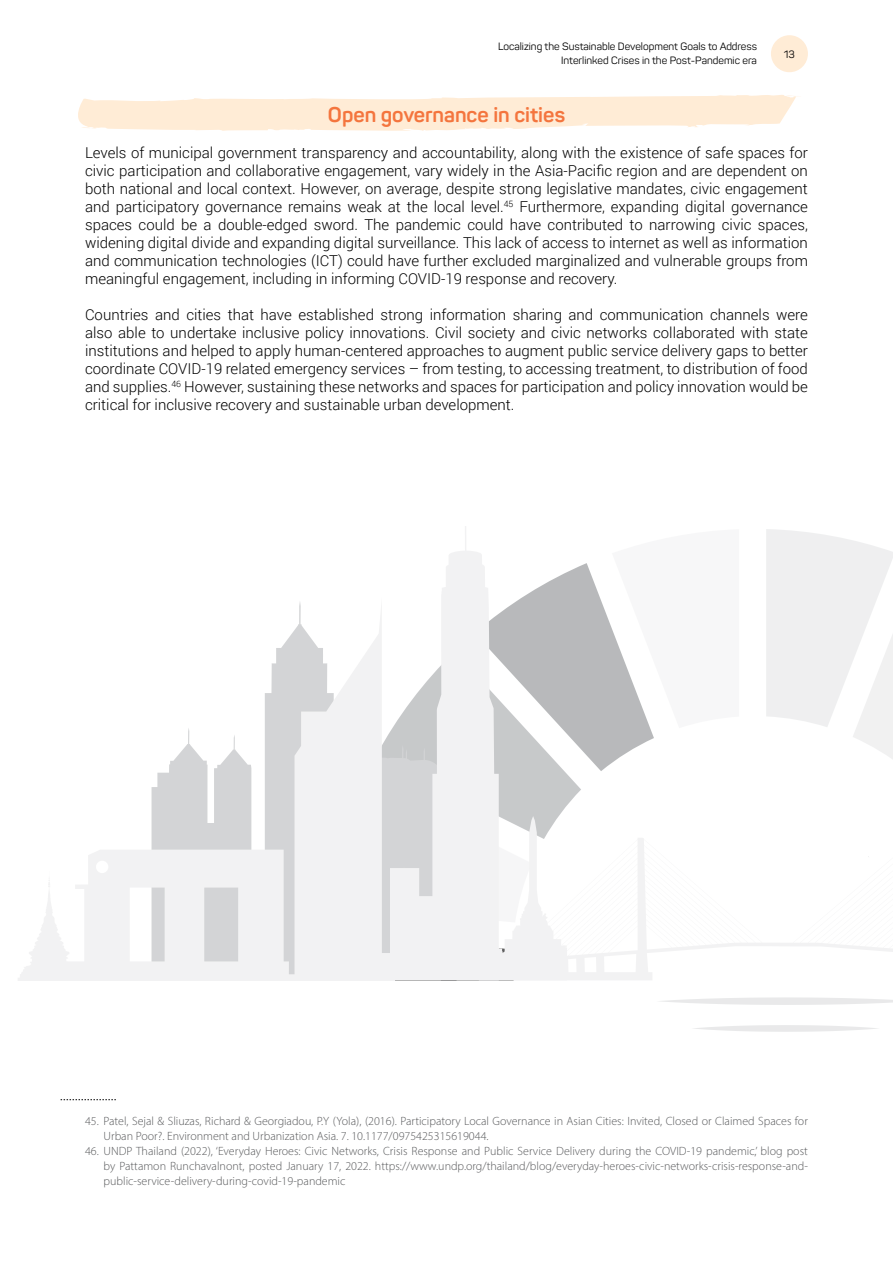
<style>
.page{position:relative;width:893px;height:1263px;background:#fff}
.page>*{position:absolute;margin:0;border:0;box-sizing:border-box;transform-origin:0 0}
.t1{font:700 21px "Panton";color:#f4753e}
.t2{font:300 15px/18px "Roboto";color:#000;text-align:justify}
.t3{font:300 12px/15px "Myriad Pro";color:#58595b}
.t4{font:10.5px/13.5px "Panton";color:#000;text-align:right}
</style>
<div class="page">
<div style="left:771px;top:35px;width:37px;height:37px;background:#ffecd6;border-radius:50%"></div>
<svg style="left:78px;top:95px;width:719px;height:36px"></svg>
<svg style="left:61px;top:1099px;width:55px;height:1px"></svg>
<svg style="left:766px;top:529px;width:127px;height:230px"></svg>
<svg style="left:739px;top:856px;width:154px;height:96px"></svg>
<svg style="left:396px;top:529px;width:343px;height:451px"></svg>
<svg style="left:88px;top:602px;width:308px;height:378px"></svg>
<svg style="left:18px;top:880px;width:70px;height:100px"></svg>
<svg style="left:694px;top:1025px;width:183px;height:7px"></svg>
<svg style="left:660px;top:997px;width:233px;height:8px"></svg>
<p class="t4" style="left:498px;top:40px;width:260px">Localizing the Sustainable Development Goals to Address<br>Interlinked Crises in the Post-Pandemic era</p>
<p class="t4" style="left:784px;top:47px;width:12px">13</p>
<h1 class="t1" style="left:328px;top:102px;width:239px">Open governance in cities</h1>
<p class="t2" style="left:85px;top:143px;width:724px">Levels of municipal government transparency and accountability, along with the existence of safe spaces for civic participation and collaborative engagement, vary widely in the Asia-Pacific region and are dependent on both national and local context. However, on average, despite strong legislative mandates, civic engagement and participatory governance remains weak at the local level.<sup>45</sup> Furthermore, expanding digital governance spaces could be a double-edged sword. The pandemic could have contributed to narrowing civic spaces, widening digital divide and expanding digital surveillance. This lack of access to internet as well as information and communication technologies (ICT) could have further excluded marginalized and vulnerable groups from meaningful engagement, including in informing COVID-19 response and recovery.</p>
<p class="t2" style="left:85px;top:305px;width:724px">Countries and cities that have established strong information sharing and communication channels were also able to undertake inclusive policy innovations. Civil society and civic networks collaborated with state institutions and helped to apply human-centered approaches to augment public service delivery gaps to better coordinate COVID-19 related emergency services – from testing, to accessing treatment, to distribution of food and supplies.<sup>46</sup> However, sustaining these networks and spaces for participation and policy innovation would be critical for inclusive recovery and sustainable urban development.</p>
<p class="t3" style="left:104px;top:1113px;width:706px;text-indent:-18px">45. Patel, Sejal &amp; Sliuzas, Richard &amp; Georgiadou, P.Y (Yola), (2016). Participatory Local Governance in Asian Cities: Invited, Closed or Claimed Spaces for<br>Urban Poor?. Environment and Urbanization Asia. 7. 10.1177/0975425315619044.</p>
<p class="t3" style="left:104px;top:1143px;width:706px;text-align:justify;text-indent:-18px">46. UNDP Thailand (2022), ‘Everyday Heroes: Civic Networks, Crisis Response and Public Service Delivery during the COVID-19 pandemic,’ blog post by Pattamon Runchavalnont, posted January 17, 2022. https://www.undp.org/thailand/blog/everyday-heroes-civic-networks-crisis-response-and&shy;public-service-delivery-during-covid-19-pandemic</p>
</div>
